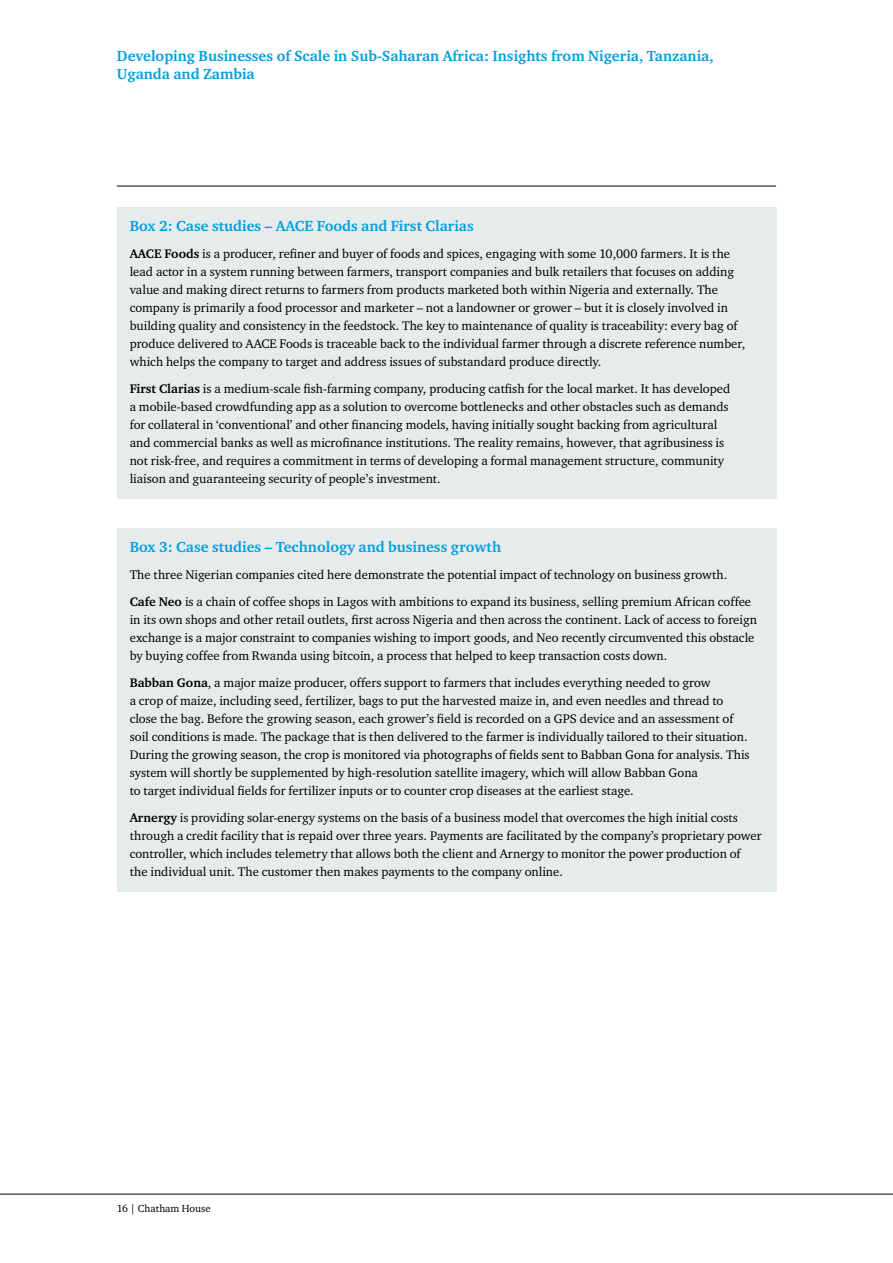
<style>
.page{position:relative;width:893px;height:1263px;background:#fff}
.page>*{position:absolute;margin:0;border:0;box-sizing:border-box;transform-origin:0 0}
.t1{font:700 15px/18px "Charter ITC";color:#009ee0}
.t2{font:12.75px/18px "Charter ITC";color:#000}
.t3{font:10.5px "Charter ITC";color:#000}
.s1{font-weight:700}
</style>
<div class="page">
<hr style="left:117px;top:186px;width:659px;height:1px;background:#000">
<hr style="left:0;top:1194px;width:893px;height:1px;background:#000">
<div style="left:117px;top:207px;width:659px;height:40px;background:#e6ecec"></div>
<div style="left:117px;top:235px;width:659px;height:149px;background:#e6ecec"></div>
<div style="left:117px;top:370px;width:659px;height:128px;background:#e6ecec"></div>
<div style="left:117px;top:528px;width:659px;height:40px;background:#e6ecec"></div>
<div style="left:117px;top:556px;width:659px;height:41px;background:#e6ecec"></div>
<div style="left:117px;top:583px;width:659px;height:95px;background:#e6ecec"></div>
<div style="left:117px;top:664px;width:659px;height:149px;background:#e6ecec"></div>
<div style="left:117px;top:799px;width:659px;height:92px;background:#e6ecec"></div>
<p class="t1" style="left:117px;top:47px;width:598px">Developing Businesses of Scale in Sub-Saharan Africa: Insights from Nigeria, Tanzania,<br>Uganda and Zambia</p>
<p class="t1" style="left:130px;top:217px;width:346px">Box 2: Case studies – AACE Foods and First Clarias</p>
<p class="t2" style="left:130px;top:245px;width:617px"><span class="s1">AACE Foods</span> is a producer, refiner and buyer of foods and spices, engaging with some 10,000 farmers. It is the lead actor in a system running between farmers, transport companies and bulk retailers that focuses on adding value and making direct returns to farmers from products marketed both within Nigeria and externally. The company is primarily a food processor and marketer – not a landowner or grower – but it is closely involved in building quality and consistency in the feedstock. The key to maintenance of quality is traceability: every bag of produce delivered to AACE Foods is traceable back to the individual farmer through a discrete reference number, which helps the company to target and address issues of substandard produce directly.</p>
<p class="t2" style="left:130px;top:380px;width:602px"><span class="s1">First Clarias</span> is a medium-scale fish-farming company, producing catfish for the local market. It has developed a mobile-based crowdfunding app as a solution to overcome bottlenecks and other obstacles such as demands for collateral in ‘conventional’ and other financing models, having initially sought backing from agricultural and commercial banks as well as microfinance institutions. The reality remains, however, that agribusiness is not risk-free, and requires a commitment in terms of developing a formal management structure, community liaison and guaranteeing security of people’s investment.</p>
<p class="t1" style="left:130px;top:538px;width:373px">Box 3: Case studies – Technology and business growth</p>
<p class="t2" style="left:130px;top:561px;width:623px;line-height:27px">The three Nigerian companies cited here demonstrate the potential impact of technology on business growth.<br><span class="s1">Cafe Neo</span> is a chain of coffee shops in Lagos with ambitions to expand its business, selling premium African coffee</p>
<p class="t2" style="left:130px;top:611px;width:629px">in its own shops and other retail outlets, first across Nigeria and then across the continent. Lack of access to foreign exchange is a major constraint to companies wishing to import goods, and Neo recently circumvented this obstacle by buying coffee from Rwanda using bitcoin, a process that helped to keep transaction costs down.</p>
<p class="t2" style="left:130px;top:674px;width:621px"><span class="s1">Babban Gona</span>, a major maize producer, offers support to farmers that includes everything needed to grow<br>a crop of maize, including seed, fertilizer, bags to put the harvested maize in, and even needles and thread to close the bag. Before the growing season, each grower’s field is recorded on a GPS device and an assessment of soil conditions is made. The package that is then delivered to the farmer is individually tailored to their situation.<br>During the growing season, the crop is monitored via photographs of fields sent to Babban Gona for analysis. This system will shortly be supplemented by high-resolution satellite imagery, which will allow Babban Gona<br>to target individual fields for fertilizer inputs or to counter crop diseases at the earliest stage.</p>
<p class="t2" style="left:130px;top:809px;width:633px"><span class="s1">Arnergy</span> is providing solar-energy systems on the basis of a business model that overcomes the high initial costs through a credit facility that is repaid over three years. Payments are facilitated by the company’s proprietary power controller, which includes telemetry that allows both the client and Arnergy to monitor the power production of the individual unit. The customer then makes payments to the company online.</p>
<p class="t3" style="left:117px;top:1202px;width:95px">16 | Chatham House</p>
</div>
